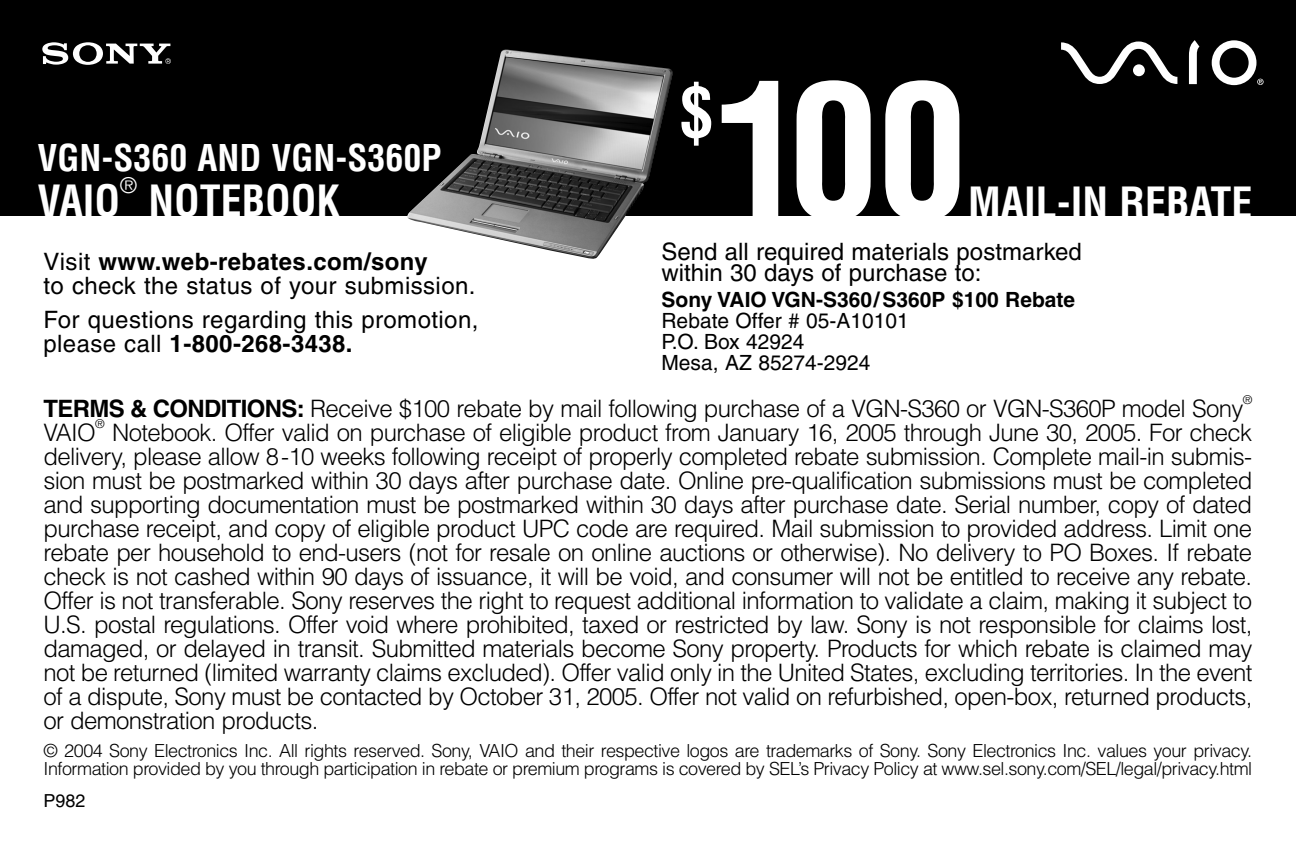
<style>
.page{position:relative;width:1296px;height:864px;background:#fff}
.page>*{position:absolute;margin:0;border:0;box-sizing:border-box;transform-origin:0 0}
.t1{font:700 condensed 183px "Helvetica";color:#fff}
.t2{font:700 condensed 69px "Helvetica";color:#fff}
.t3{font:700 condensed 42px "Helvetica";color:#fff}
.t4{font:700 condensed 36px "Helvetica";color:#fff}
.t5{font:300 24px/24px "Helvetica";letter-spacing:-.03em;color:#000;text-align:justify}
.t6{font:24px/24px "Helvetica";letter-spacing:.015em;color:#000}
.t7{font:21px/21px "Helvetica";color:#000}
.t8{font:700 21px "Helvetica";color:#000}
.t9{font:condensed 21px "Helvetica";color:#fff}
.t10{font:300 18px/18px "Helvetica";letter-spacing:-.03em;color:#000}
.t11{font:18px "Helvetica";color:#000}
.t12{font:300 12px "Helvetica";color:#000}
.s1{font-weight:700}
</style>
<div class="page">
<div style="left:0;top:0;width:1296px;height:216px;background:#000"></div>
<svg style="left:42px;top:42px;width:129px;height:23px"></svg>
<svg style="left:1061px;top:42px;width:116px;height:42px"></svg>
<svg style="left:1189px;top:40px;width:10px;height:44px"></svg>
<svg style="left:1212px;top:40px;width:52px;height:45px"></svg>
<img style="left:407px;top:49px;width:266px;height:210px">
<h3 class="t4" style="left:38px;top:138px;width:405px">VGN-S360 AND VGN-S360P</h3>
<h3 class="t3" style="left:38px;top:177px;width:84px">VAIO</h3>
<p class="t9" style="left:120px;top:174px;width:18px">®</p>
<h3 class="t3" style="left:148px;top:177px;width:193px">NOTEBOOK</h3>
<h2 class="t2" style="left:679px;top:73px;width:36px">$</h2>
<h1 class="t1" style="left:714px;top:48px;width:256px">100</h1>
<h3 class="t3" style="left:968px;top:179px;width:286px">MAIL-IN REBATE</h3>
<p class="t6" style="left:662px;top:243px;width:422px;line-height:21px">Send all required materials postmarked within 30 days of purchase to:</p>
<p class="t8" style="left:662px;top:291px;width:415px">Sony VAIO VGN-S360/ S360P $100 Rebate</p>
<p class="t7" style="left:662px;top:312px;width:249px">Rebate Offer # 05-A10101<br>P.O. Box 42924<br>Mesa, AZ 85274-2924</p>
<p class="t5" style="left:44px;top:396px;width:1201px"><span class="s1">TERMS &amp; CONDITIONS:</span> Receive $100 rebate by mail following purchase of a VGN-S360 or VGN-S360P model Sony</p>
<p class="t12" style="left:1243px;top:393px;width:11px">®</p>
<p class="t5" style="left:44px;top:420px;width:54px">VAIO</p>
<p class="t12" style="left:95px;top:417px;width:11px">®</p>
<p class="t6" style="left:44px;top:251px;width:434px">Visit <span class="s1">www.web-rebates.com/sony<br></span>to check the status of your submission.</p>
<p class="t6" style="left:44px;top:310px;width:436px">For questions regarding this promotion, please call <span class="s1">1-800-268-3438.</span></p>
<p class="t5" style="left:43px;top:420px;width:1211px;text-indent:69px">Notebook. Offer valid on purchase of eligible product from January 16, 2005 through June 30, 2005. For check delivery, please allow 8-10 weeks following receipt of properly completed rebate submission. Complete mail-in submis&shy;sion must be postmarked within 30 days after purchase date. Online pre-qualification submissions must be completed and supporting documentation must be postmarked within 30 days after purchase date. Serial number, copy of dated purchase receipt, and copy of eligible product UPC code are required. Mail submission to provided address. Limit one rebate per household to end-users (not for resale on online auctions or otherwise). No delivery to PO Boxes. If rebate check is not cashed within 90 days of issuance, it will be void, and consumer will not be entitled to receive any rebate.<br>Offer is not transferable. Sony reserves the right to request additional information to validate a claim, making it subject to U.S. postal regulations. Offer void where prohibited, taxed or restricted by law. Sony is not responsible for claims lost, damaged, or delayed in transit. Submitted materials become Sony property. Products for which rebate is claimed may not be returned (limited warranty claims excluded). Offer valid only in the United States, excluding territories. In the event of a dispute, Sony must be contacted by October 31, 2005. Offer not valid on refurbished, open-box, returned products, or demonstration products.</p>
<p class="t10" style="left:44px;top:742px;width:1210px">© 2004 Sony Electronics Inc. All rights reserved. Sony, VAIO and their respective logos are trademarks of Sony. Sony Electronics Inc. values your privacy.<br>Information provided by you through participation in rebate or premium programs is covered by SEL’s Privacy Policy at www.sel.sony.com/SEL/legal/privacy.html</p>
<p class="t11" style="left:44px;top:794px;width:44px">P982</p>
</div>
